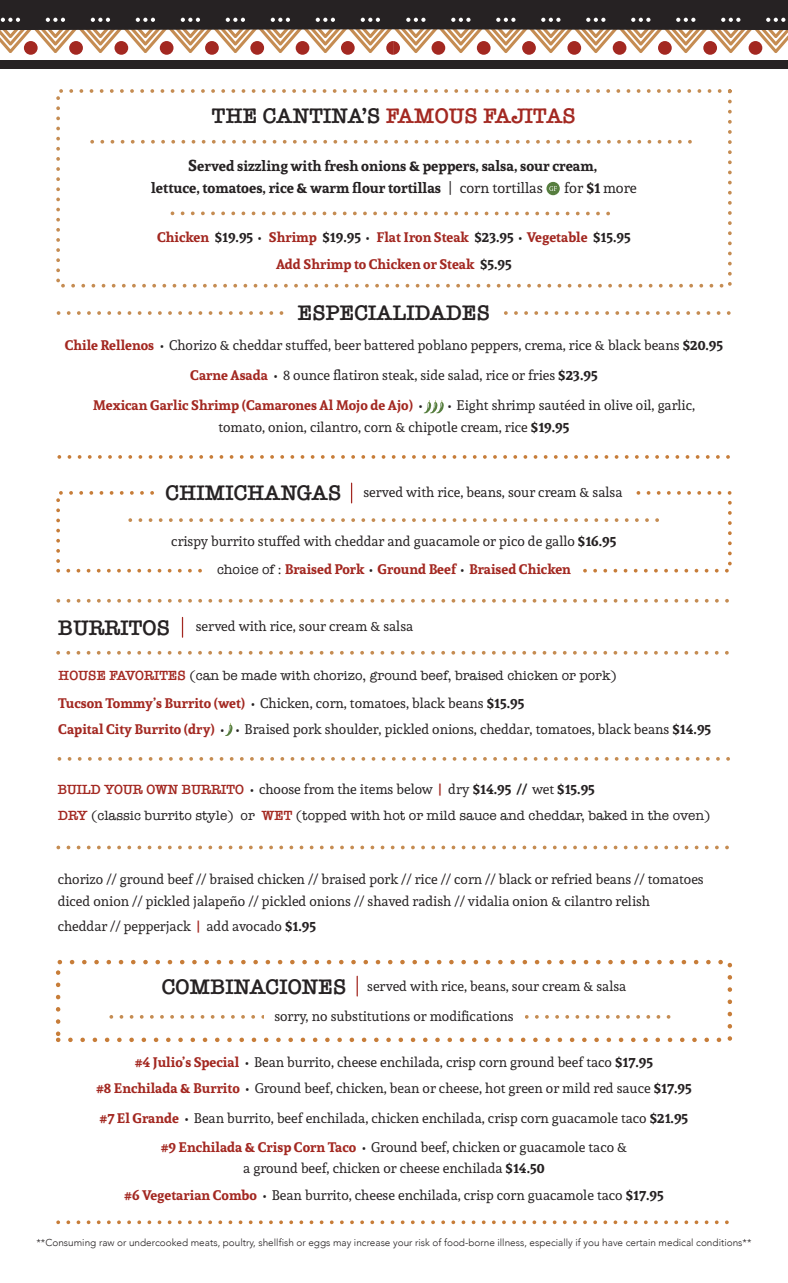
<style>
.page{position:relative;width:788px;height:1283px;background:#fff}
.page>*{position:absolute;margin:0;border:0;box-sizing:border-box;transform-origin:0 0}
.t1{font:600 21.75px "American Typewriter";color:#a32821}
.t2{font:600 21.75px "American Typewriter";color:#262223}
.t3{font:700 14.5px/22.4px "Andada";color:#262223}
.t4{font:14.5px "Andada";color:#262223}
.t5{font:13.75px/21.2px "Andada";color:#262223}
.t6{font:13.75px "American Typewriter";color:#231f20}
.t7{font:700 13.75px/26.9px "Andada";color:#a32821;text-align:center}
.t8{font:300 10px "Avenir";color:#231f20}
.s1{color:#262223}
.s2{font-size:15.75px}
.s3{font-weight:400;font-size:15.75px}
.s4{font-weight:400}
.s5{font-weight:700}
.s6{font-weight:700;color:#a32821}
.s7{font-size:13.5px;color:#262223}
.s8{font-weight:700;font-size:13.5px}
.s9{font-family:"American Typewriter";font-weight:600;font-size:21.75px}
.s10{font-family:"American Typewriter";color:#231f20}
.s11{font-weight:600;color:#a32821}
.s12{font-family:"American Typewriter";font-weight:600;color:#a32821}
</style>
<div class="page">
<div style="left:56px;top:89px;width:675px;height:198px;border:4px dashed #c58c52"></div>
<svg style="left:92px;top:140px;width:600px;height:4px"></svg>
<div style="left:546px;top:182px;width:13px;height:13px;background:#577e3f;border-radius:50%"></div>
<svg style="left:549px;top:186px;width:8px;height:5px"></svg>
<svg style="left:172px;top:211px;width:438px;height:4px"></svg>
<svg style="left:58px;top:599px;width:671px;height:3px"></svg>
<svg style="left:58px;top:651px;width:671px;height:3px"></svg>
<svg style="left:59px;top:757px;width:671px;height:3px"></svg>
<svg style="left:182px;top:617px;width:1px;height:20px"></svg>
<svg style="left:58px;top:1220px;width:671px;height:4px"></svg>
<svg style="left:58px;top:845px;width:671px;height:4px"></svg>
<div style="left:0;top:60px;width:787px;height:8px;background:#262223"></div>
<svg style="left:0;top:0;width:787px;height:55px"></svg>
<svg style="left:225px;top:723px;width:8px;height:13px"></svg>
<svg style="left:58px;top:311px;width:224px;height:4px"></svg>
<svg style="left:505px;top:311px;width:224px;height:4px"></svg>
<svg style="left:423px;top:400px;width:21px;height:13px"></svg>
<hr style="left:356px;top:976px;width:2px;height:20px;background:#a32821">
<div style="left:56px;top:959px;width:676px;height:83px;border:5px dashed #c77d39"></div>
<div style="left:56px;top:491px;width:675px;height:81px;border:4px dashed #c77d39"></div>
<div style="left:207px;top:562px;width:373px;height:18px;background:#fff"></div>
<svg style="left:130px;top:518px;width:527px;height:4px"></svg>
<div style="left:157px;top:479px;width:474px;height:28px;background:#fff"></div>
<svg style="left:351px;top:483px;width:1px;height:20px"></svg>
<svg style="left:59px;top:455px;width:671px;height:4px"></svg>
<svg style="left:111px;top:1015px;width:560px;height:3px"></svg>
<div style="left:263px;top:1008px;width:261px;height:24px;background:#fff"></div>
<h1 class="t1" style="left:212px;top:99px;width:365px"><span class="s1">THE CANTINA’S</span> FAMOUS FAJITAS</h1>
<p class="t3" style="left:151px;top:154px;width:447px;text-indent:37px"><span class="s2">S</span>erved sizzling with fresh onions &amp; peppers, salsa, sour cream, lettuce, tomatoes, rice &amp; warm flour tortillas <span class="s3">|</span> <span class="s4">corn tortillas</span></p>
<p class="t4" style="left:564px;top:178px;width:74px">for <span class="s5">$1</span> more</p>
<p class="t7" style="left:157px;top:223px;width:475px">Chicken <span class="s1">$19.95 •</span> Shrimp <span class="s1">$19.95 •</span> Flat Iron Steak <span class="s1">$23.95 •</span> Vegetable <span class="s1">$15.95<br></span>Add Shrimp to Chicken or Steak <span class="s1">$5.95</span></p>
<h1 class="t2" style="left:298px;top:296px;width:194px">ESPECIALIDADES</h1>
<p class="t5" style="left:65px;top:334px;width:660px"><span class="s6">Chile Rellenos</span> <span class="s5">•</span> Chorizo &amp; cheddar stuffed, beer battered poblano peppers, crema, rice &amp; black beans <span class="s5">$20.95</span></p>
<p class="t5" style="left:190px;top:364px;width:409px"><span class="s6">Carne Asada</span> <span class="s5">•</span> 8 ounce flatiron steak, side salad, rice or fries <span class="s5">$23.95</span></p>
<p class="t7" style="left:93px;top:392px;width:331px">Mexican Garlic Shrimp (Camarones Al Mojo de Ajo) <span class="s7">•</span></p>
<p class="t5" style="left:218px;top:395px;width:478px;text-indent:230px"><span class="s8">•</span> Eight shrimp sautéed in olive oil, garlic, tomato, onion, cilantro, corn &amp; chipotle cream, rice <span class="s5">$19.95</span></p>
<p class="t5" style="left:165px;top:481px;width:458px"><span class="s9">CHIMICHANGAS</span> served with rice, beans, sour cream &amp; salsa</p>
<p class="t5" style="left:171px;top:527px;width:447px;line-height:27.9px;text-align:center">crispy burrito stuffed with cheddar and guacamole or pico de gallo <span class="s5">$16.95 </span><span class="s10">choice of :</span> <span class="s6">Braised Pork</span> <span class="s5">•</span> <span class="s6">Ground Beef</span> <span class="s5">•</span> <span class="s6">Braised Chicken</span></p>
<h1 class="t2" style="left:58px;top:611px;width:114px">BURRITOS</h1>
<p class="t5" style="left:196px;top:615px;width:219px">served with rice, sour cream &amp; salsa</p>
<p class="t6" style="left:59px;top:665px;width:559px"><span class="s11">HOUSE FAVORITES</span> (can be made with chorizo, ground beef, braised chicken or pork)</p>
<p class="t5" style="left:58px;top:692px;width:467px"><span class="s6">Tucson Tommy’s Burrito (wet)</span> <span class="s5">•</span> Chicken, corn, tomatoes, black beans <span class="s5">$15.95</span></p>
<p class="t5" style="left:58px;top:718px;width:654px"><span class="s6">Capital City Burrito (dry)</span> <span class="s8">• •</span> Braised pork shoulder, pickled onions, cheddar, tomatoes, black beans <span class="s5">$14.95</span></p>
<p class="t5" style="left:58px;top:778px;width:538px"><span class="s12">BUILD YOUR OWN BURRITO</span> <span class="s5">•</span> choose from the items below <span class="s6">|</span> dry <span class="s5">$14.95 //</span> wet <span class="s5">$15.95</span></p>
<p class="t6" style="left:58px;top:804px;width:654px"><span class="s11">DRY</span> (classic burrito style) or <span class="s11">WET</span> (topped with hot or mild sauce and cheddar, baked in the oven)</p>
<p class="t5" style="left:58px;top:867px;width:647px;line-height:22.5px">chorizo // ground beef // braised chicken // braised pork // rice // corn // black or refried beans // tomatoes diced onion // pickled jalapeño // pickled onions // shaved radish // vidalia onion &amp; cilantro relish</p>
<p class="t5" style="left:58px;top:915px;width:260px">cheddar // pepperjack <span class="s6">|</span> add avocado <span class="s5">$1.95</span></p>
<p class="t5" style="left:162px;top:975px;width:466px"><span class="s9">COMBINACIONES</span> served with rice, beans, sour cream &amp; salsa</p>
<p class="t5" style="left:274px;top:1004px;width:241px">sorry, no substitutions or modifications</p>
<p class="t5" style="left:135px;top:1050px;width:520px"><span class="s6">#4 Julio’s Special</span> <span class="s5">•</span> Bean burrito, cheese enchilada, crisp corn ground beef taco <span class="s5">$17.95</span></p>
<p class="t5" style="left:96px;top:1077px;width:597px"><span class="s6">#8 Enchilada &amp; Burrito</span> <span class="s5">•</span> Ground beef, chicken, bean or cheese, hot green or mild red sauce <span class="s5">$17.95</span></p>
<p class="t5" style="left:100px;top:1107px;width:590px"><span class="s6">#7 El Grande</span> <span class="s5">•</span> Bean burrito, beef enchilada, chicken enchilada, crisp corn guacamole taco <span class="s5">$21.95</span></p>
<p class="t5" style="left:161px;top:1136px;width:468px;text-align:center"><span class="s6">#9 Enchilada &amp; Crisp Corn Taco</span> <span class="s5">•</span> Ground beef, chicken or guacamole taco &amp; a ground beef, chicken or cheese enchilada <span class="s5">$14.50</span></p>
<p class="t5" style="left:124px;top:1184px;width:541px"><span class="s6">#6 Vegetarian Combo</span> <span class="s5">•</span> Bean burrito, cheese enchilada, crisp corn guacamole taco <span class="s5">$17.95</span></p>
<p class="t8" style="left:37px;top:1236px;width:716px">**Consuming raw or undercooked meats, poultry, shellfish or eggs may increase your risk of food-borne illness, especially if you have certain medical conditions**</p>
</div>
